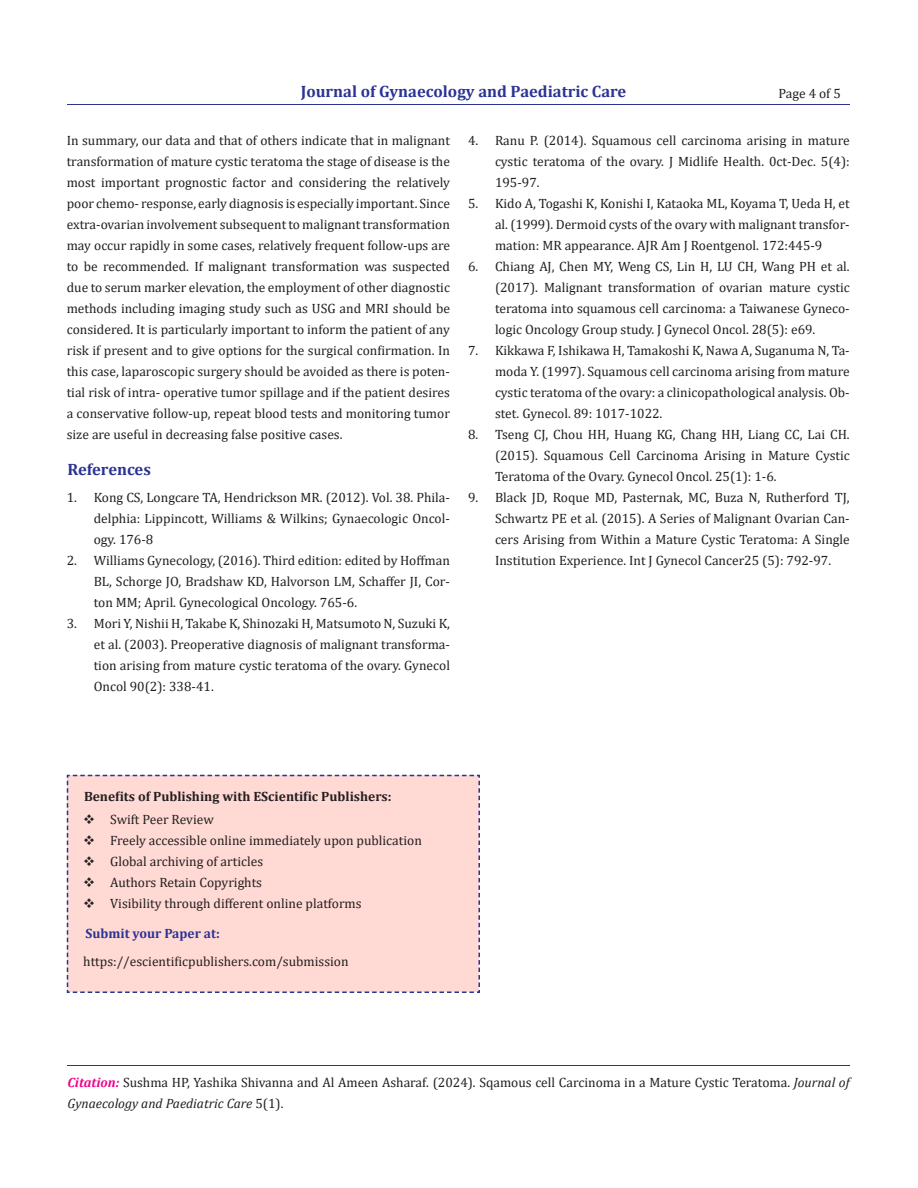
<style>
.page{position:relative;width:918px;height:1188px;background:#fff}
.page>*{position:absolute;margin:0;border:0;box-sizing:border-box;transform-origin:0 0}
.t1{font:700 16.5px "Cambria";color:#2b3393}
.t2{font:13.5px/21px "Cambria";color:#231f20;text-align:justify}
.t3{font:700 13.5px "Cambria";color:#231f20}
.t4{font:700 13.5px "Cambria";color:#2b3393}
.s1{font-weight:700;font-style:italic;color:#ed028c}
.s2{font-style:italic}
</style>
<div class="page">
<hr style="left:67px;top:104px;width:783px;height:1px;background:#2b3393">
<hr style="left:67px;top:1065px;width:783px;height:1px;background:#2b3393">
<div style="left:66px;top:774px;width:414px;height:219px;background:#ffd9d4"></div>
<p class="t1" style="left:301px;top:80px;width:327px">Journal of Gynaecology and Paediatric Care</p>
<p class="t2" style="left:778px;top:82px;width:64px">Page 4 of 5</p>
<p class="t2" style="left:67px;top:130px;width:385px">In summary, our data and that of others indicate that in malignant transformation of mature cystic teratoma the stage of disease is the most important prognostic factor and considering the relatively poor chemo- response, early diagnosis is especially important. Since extra-ovarian involvement subsequent to malignant transformation may occur rapidly in some cases, relatively frequent follow-ups are to be recommended. If malignant transformation was suspected due to serum marker elevation, the employment of other diagnostic methods including imaging study such as USG and MRI should be considered. It is particularly important to inform the patient of any risk if present and to give options for the surgical confirmation. In this case, laparoscopic surgery should be avoided as there is poten&shy;tial risk of intra- operative tumor spillage and if the patient desires a conservative follow-up, repeat blood tests and monitoring tumor size are useful in decreasing false positive cases.</p>
<p class="t1" style="left:68px;top:458px;width:85px">References</p>
<p class="t2" style="left:94px;top:487px;width:358px;text-indent:-27px">1. Kong CS, Longcare TA, Hendrickson MR. (2012). Vol. 38. Phila&shy;delphia: Lippincott, Williams &amp; Wilkins; Gynaecologic Oncol&shy;ogy. 176-8</p>
<p class="t2" style="left:94px;top:550px;width:358px;text-indent:-27px">2. Williams Gynecology, (2016). Third edition: edited by Hoffman BL, Schorge JO, Bradshaw KD, Halvorson LM, Schaffer JI, Cor&shy;ton MM; April. Gynecological Oncology. 765-6.</p>
<p class="t2" style="left:94px;top:613px;width:358px;text-indent:-27px">3. Mori Y, Nishii H, Takabe K, Shinozaki H, Matsumoto N, Suzuki K, et al. (2003). Preoperative diagnosis of malignant transforma&shy;tion arising from mature cystic teratoma of the ovary. Gynecol Oncol 90(2): 338-41.</p>
<p class="t2" style="left:495px;top:130px;width:356px;text-indent:-27px">4. Ranu P. (2014). Squamous cell carcinoma arising in mature cystic teratoma of the ovary. J Midlife Health. 0ct-Dec. 5(4):<br>195-97.</p>
<p class="t2" style="left:495px;top:193px;width:356px;text-indent:-27px">5. Kido A, Togashi K, Konishi I, Kataoka ML, Koyama T, Ueda H, et al. (1999). Dermoid cysts of the ovary with malignant transfor&shy;mation: MR appearance. AJR Am J Roentgenol. 172:445-9</p>
<p class="t2" style="left:495px;top:256px;width:356px;text-indent:-27px">6. Chiang AJ, Chen MY, Weng CS, Lin H, LU CH, Wang PH et al. (2017). Malignant transformation of ovarian mature cystic teratoma into squamous cell carcinoma: a Taiwanese Gyneco&shy;logic Oncology Group study. J Gynecol Oncol. 28(5): e69.</p>
<p class="t2" style="left:495px;top:340px;width:356px;text-indent:-27px">7. Kikkawa F, Ishikawa H, Tamakoshi K, Nawa A, Suganuma N, Ta&shy;moda Y. (1997). Squamous cell carcinoma arising from mature cystic teratoma of the ovary: a clinicopathological analysis. Ob&shy;stet. Gynecol. 89: 1017-1022.</p>
<p class="t2" style="left:495px;top:424px;width:356px;text-indent:-27px">8. Tseng CJ, Chou HH, Huang KG, Chang HH, Liang CC, Lai CH. (2015). Squamous Cell Carcinoma Arising in Mature Cystic Teratoma of the Ovary. Gynecol Oncol. 25(1): 1-6.</p>
<p class="t2" style="left:495px;top:487px;width:356px;text-indent:-27px">9. Black JD, Roque MD, Pasternak, MC, Buza N, Rutherford TJ, Schwartz PE et al. (2015). A Series of Malignant Ovarian Can&shy;cers Arising from Within a Mature Cystic Teratoma: A Single Institution Experience. Int J Gynecol Cancer25 (5): 792-97.</p>
<p class="t3" style="left:84px;top:787px;width:309px">Benefits of Publishing with EScientific Publishers:</p>
<p class="t2" style="left:83px;top:808px;width:132px">❖ Swift Peer Review</p>
<p class="t2" style="left:83px;top:829px;width:340px">❖ Freely accessible online immediately upon publication</p>
<p class="t2" style="left:83px;top:850px;width:181px">❖ Global archiving of articles</p>
<p class="t2" style="left:83px;top:871px;width:180px">❖ Authors Retain Copyrights</p>
<p class="t2" style="left:83px;top:892px;width:280px">❖ Visibility through different online platforms</p>
<p class="t4" style="left:86px;top:923px;width:136px">Submit your Paper at:</p>
<p class="t2" style="left:83px;top:951px;width:267px">https://escientificpublishers.com/submission</p>
<p class="t2" style="left:67px;top:1072px;width:784px"><span class="s1">Citation:</span> Sushma HP, Yashika Shivanna and Al Ameen Asharaf. (2024). Sqamous cell Carcinoma in a Mature Cystic Teratoma. <span class="s2">Journal of<br>Gynaecology and Paediatric Care</span> 5(1).</p>
</div>
